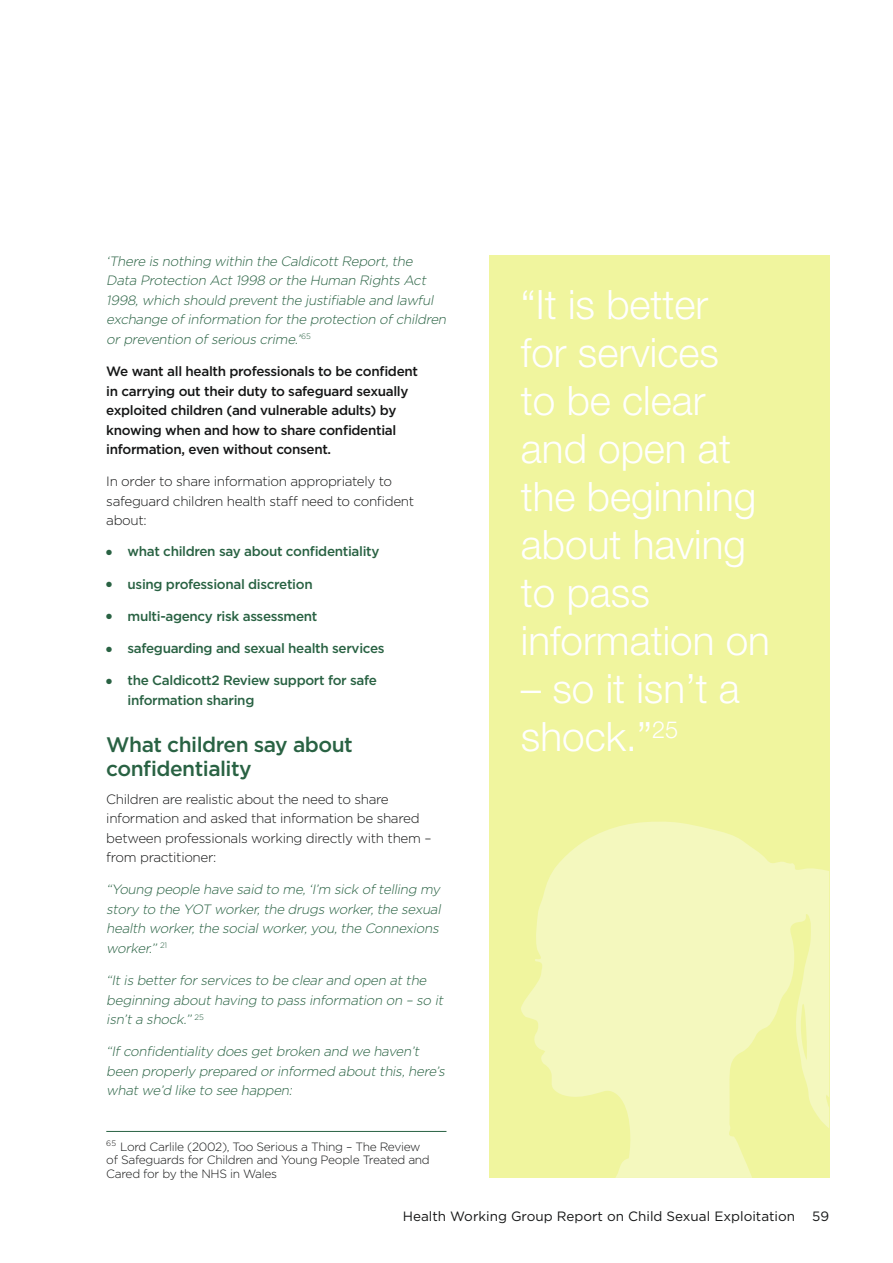
<style>
.page{position:relative;width:893px;height:1263px;background:#fff}
.page>*{position:absolute;margin:0;border:0;box-sizing:border-box;transform-origin:0 0}
.Highlight_text{font:300 40.5px/48px "Helvetica Neue";color:#fff}
.Heading_One{font:500 21px/24px "Gotham";letter-spacing:-.025em;color:#296243}
.Body_text{font:italic 300 13.5px/19.5px "Gotham";color:#296243}
.Body_text-2{font:300 13.5px/19.5px "Gotham";letter-spacing:-.025em;color:#151616}
.Body_text-3{font:500 13.5px/19.5px "Gotham";letter-spacing:-.025em;color:#151616}
.t1{font:500 13.5px/19.5px "Gotham";letter-spacing:-.025em;color:#296243}
.t2{font:13.5px "Gotham";color:#151616}
.Footnotes{font:300 12px/13.5px "Gotham";letter-spacing:-.025em;color:#151616}
</style>
<div class="page">
<hr style="left:106px;top:1131px;width:340px;height:1px;background:#296243">
<div style="left:489px;top:255px;width:340px;height:923px;background:#f0f59e"></div>
<svg style="left:521px;top:821px;width:308px;height:357px;fill:#f4f8be"></svg>
<p class="Body_text" style="left:106px;top:251px;width:344px">‘There is nothing within the CaldicottReport,the Data Protection Act1998 orthe Human Rights Act 1998,which should preventthe justifiable and lawful exchange ofinformation forthe protection ofchildren orprevention ofserious crime.’<sup>6</sup> <sup>5</sup></p>
<p class="Body_text-3" style="left:106px;top:362px;width:313px">We want all health professionals to be confident in carrying out their duty to safeguard sexually exploited children (and vulnerable adults) by knowing when and how to share confidential information, even without consent.</p>
<p class="Body_text-2" style="left:106px;top:472px;width:309px">In order to share information appropriately to safeguard children health staff need to confident about:</p>
<p class="t1" style="left:106px;top:542px;width:275px">● what children say about confidentiality</p>
<p class="t1" style="left:106px;top:574px;width:208px">● using professional discretion</p>
<p class="t1" style="left:106px;top:606px;width:213px">● multi-agency risk assessment</p>
<p class="t1" style="left:106px;top:638px;width:280px">● safeguarding and sexual health services</p>
<p class="t1" style="left:128px;top:671px;width:251px;text-indent:-21px">● the Caldicott2 Review support for safe information sharing</p>
<p class="Heading_One" style="left:106px;top:732px;width:248px">What children say about confidentiality</p>
<p class="Body_text-2" style="left:106px;top:789px;width:327px">Children are realistic about the need to share information and asked that information be shared between professionals working directly with them – from practitioner:</p>
<p class="Body_text" style="left:106px;top:880px;width:339px">“Young people have said to me,‘I’m sick oftelling my story to the YOT worker,the drugs worker,the sexual health worker,the socialworker,you,the Connexions worker.” <sup>2</sup> <sup>1</sup></p>
<p class="Body_text" style="left:106px;top:971px;width:341px">“Itis betterforservices to be clearand open atthe beginning abouthaving to pass information on – so it isn’ta shock.” <sup>2</sup> <sup>5</sup></p>
<p class="Body_text" style="left:106px;top:1042px;width:343px">“Ifconfidentiality does getbroken and we haven’t been properly prepared orinformed aboutthis,here’s whatwe’d like to see happen:</p>
<p class="Footnotes" style="left:106px;top:1140px;width:325px"><sup>65</sup> Lord Carlile (2002), Too Serious a Thing – The Review of Safeguards for Children and Young People Treated and<br>Cared for by the NHS in Wales</p>
<p class="Highlight_text" style="left:521px;top:280px;width:251px">“It is better<br>for services<br>to be clear and open at the beginning about having to pass information on</p>
<p class="Highlight_text" style="left:521px;top:664px;width:221px">– so it isn’t a shock.”<sup>25</sup></p>
<p class="t2" style="left:403px;top:1208px;width:394px">Health Working Group Report on Child Sexual Exploitation</p>
<p class="t2" style="left:812px;top:1208px;width:18px">59</p>
</div>
